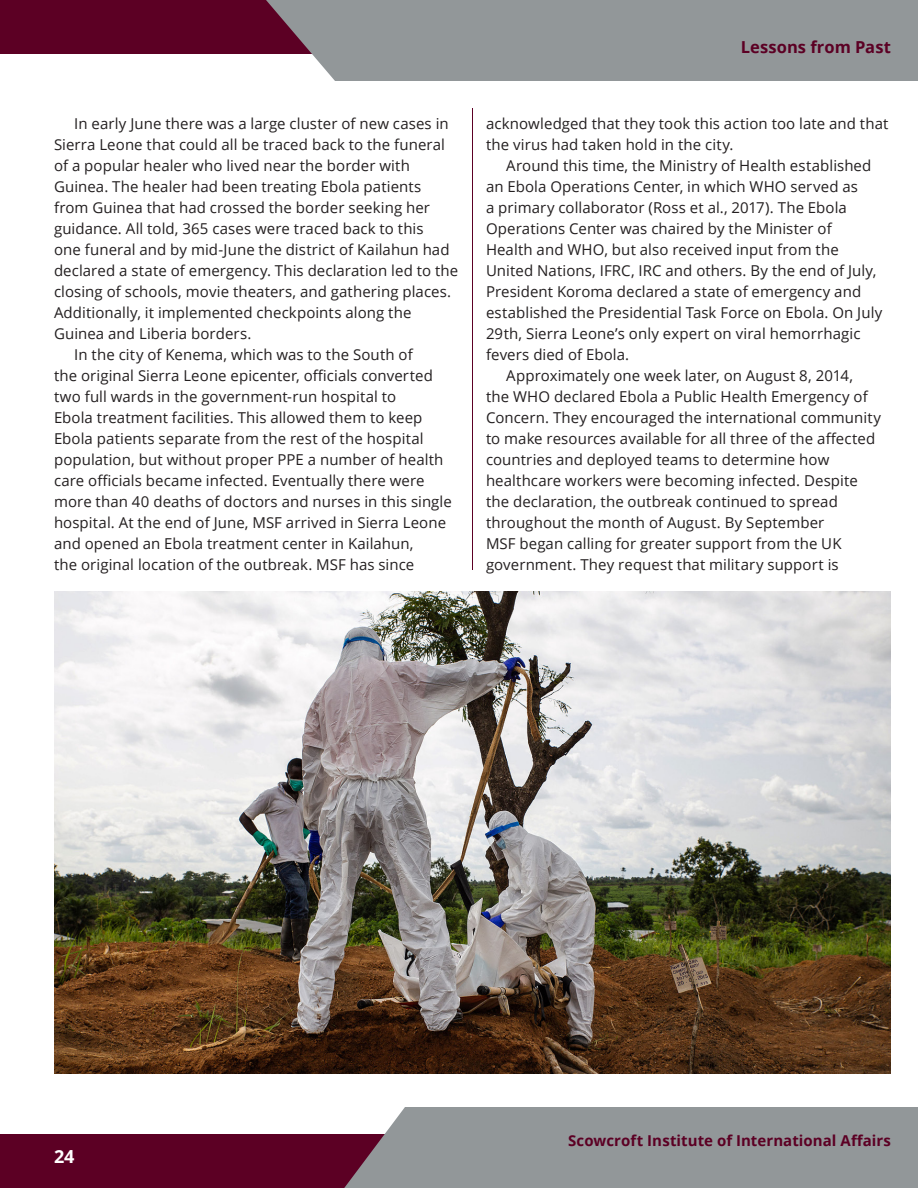
<style>
.page{position:relative;width:918px;height:1188px;background:#fff}
.page>*{position:absolute;margin:0;border:0;box-sizing:border-box;transform-origin:0 0}
.t1{font:700 18px "Open Sans";color:#fff}
.t2{font:700 16.5px "Open Sans";letter-spacing:.005em;color:#5c0024}
.t3{font:15px/21px "Open Sans";letter-spacing:.005em;color:#231f20}
.t4{font:700 15px "Open Sans";letter-spacing:.005em;color:#5c0024}
</style>
<div class="page">
<div style="left:0;top:1134px;width:918px;height:54px;background:#5c0024"></div>
<div style="left:0;top:0;width:918px;height:54px;background:#5c0024"></div>
<div style="left:344px;top:1107px;width:574px;height:81px;background:#929799"></div>
<div style="left:266px;top:0;width:652px;height:81px;background:#929799"></div>
<hr style="left:472px;top:108px;width:1px;height:462px;background:#5c0024">
<img style="left:54px;top:591px;width:837px;height:483px">
<p class="t3" style="left:54px;top:113px;width:406px;text-indent:20px">In early June there was a large cluster of new cases in Sierra Leone that could all be traced back to the funeral of a popular healer who lived near the border with Guinea. The healer had been treating Ebola patients from Guinea that had crossed the border seeking her guidance. All told, 365 cases were traced back to this<br>one funeral and by mid-June the district of Kailahun had declared a state of emergency. This declaration led to the closing of schools, movie theaters, and gathering places.<br>Additionally, it implemented checkpoints along the Guinea and Liberia borders.</p>
<p class="t3" style="left:54px;top:344px;width:399px;text-indent:20px">In the city of Kenema, which was to the South of<br>the original Sierra Leone epicenter, officials converted two full wards in the government-run hospital to<br>Ebola treatment facilities. This allowed them to keep Ebola patients separate from the rest of the hospital population, but without proper PPE a number of health care officials became infected. Eventually there were more than 40 deaths of doctors and nurses in this single hospital. At the end of June, MSF arrived in Sierra Leone and opened an Ebola treatment center in Kailahun,<br>the original location of the outbreak. MSF has since</p>
<p class="t2" style="left:741px;top:35px;width:152px">Lessons from Past</p>
<p class="t3" style="left:486px;top:113px;width:404px">acknowledged that they took this action too late and that the virus had taken hold in the city.</p>
<p class="t3" style="left:486px;top:155px;width:398px;text-indent:20px">Around this time, the Ministry of Health established an Ebola Operations Center, in which WHO served as<br>a primary collaborator (Ross et al., 2017). The Ebola Operations Center was chaired by the Minister of<br>Health and WHO, but also received input from the United Nations, IFRC, IRC and others. By the end of July, President Koroma declared a state of emergency and established the Presidential Task Force on Ebola. On July 29th, Sierra Leone’s only expert on viral hemorrhagic fevers died of Ebola.</p>
<p class="t3" style="left:486px;top:365px;width:397px;text-indent:20px">Approximately one week later, on August 8, 2014,<br>the WHO declared Ebola a Public Health Emergency of Concern. They encouraged the international community to make resources available for all three of the affected countries and deployed teams to determine how healthcare workers were becoming infected. Despite the declaration, the outbreak continued to spread throughout the month of August. By September<br>MSF began calling for greater support from the UK government. They request that military support is</p>
<p class="t1" style="left:54px;top:1144px;width:22px">24</p>
<p class="t4" style="left:568px;top:1130px;width:324px">Scowcroft Institute of International Affairs</p>
</div>
